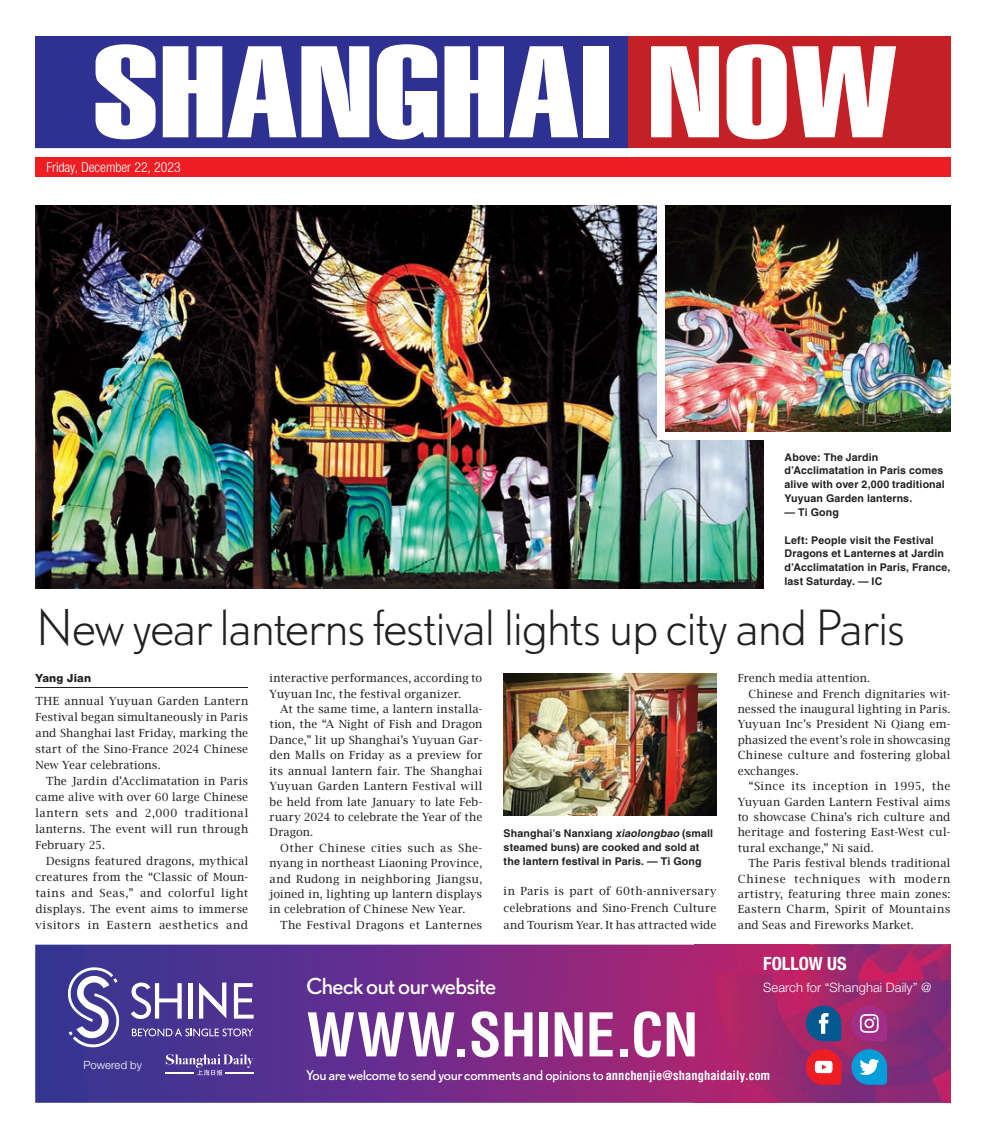
<style>
.page{position:relative;width:986px;height:1138px;background:#fff}
.page>*{position:absolute;margin:0;border:0;box-sizing:border-box;transform-origin:0 0}
.t1{font:126.38px "Swiss 911 BT Extra Compressed";color:#fff;scale:1.42 1}
.t2{font:700 condensed 58.75px "Helvetica LT Std";letter-spacing:-.015em;color:#fff}
.t3{font:300 45px "DTL Nobel T";letter-spacing:-.05em;color:#231f20}
.t4{font:20.62px "DTL Nobel T";letter-spacing:-.04em;color:#fff}
.t5{font:700 condensed 18.25px "Helvetica Neue LT Std";color:#fff}
.t6{font:300 condensed 13.75px "Helvetica Neue LT Std";color:#fff}
.t7{font:13.38px "Arial Narrow";color:#fff}
.t8{font:300 13px "Helvetica Neue LT Std";letter-spacing:.005em;color:#fff}
.t9{font:12.5px "DTL Nobel T";letter-spacing:-.03em;color:#fff}
.t10{font:11.25px/15.4px "Lucida Bright";letter-spacing:.02em;color:#231f20;text-align:justify}
.t11{font:11.25px "Lucida Bright";letter-spacing:.04em;color:#231f20}
.t12{font:11.25px "Lucida Bright";letter-spacing:.055em;color:#231f20}
.t13{font:11.25px "Lucida Bright";color:#231f20}
.t14{font:300 11.25px "Helvetica Neue LT Std";color:#fff}
.t15{font:800 11.25px "Helvetica Neue LT Std";letter-spacing:.015em;color:#231f20}
.t16{font:700 10.62px/13.8px "Helvetica LT Std";letter-spacing:.01em;color:#231f20}
.s1{font-style:italic}
.s2{font-family:"Helvetica LT Std";font-weight:700;font-stretch:condensed}
</style>
<div class="page">
<div style="left:627px;top:36px;width:323px;height:112px;background:#c52026"></div>
<div style="left:35px;top:36px;width:592px;height:112px;background:#2e3092"></div>
<div style="left:35px;top:157px;width:915px;height:20px;background:#ee1d23"></div>
<svg style="left:35px;top:944px;width:659px;height:158px;background:#6e2e89"></svg>
<img style="left:694px;top:944px;width:256px;height:158px">
<svg style="left:132px;top:1028px;width:121px;height:8px"></svg>
<svg style="left:131px;top:982px;width:51px;height:36px"></svg>
<hr style="left:188px;top:983px;width:4px;height:35px;background:#fff">
<svg style="left:199px;top:982px;width:27px;height:36px"></svg>
<svg style="left:234px;top:983px;width:19px;height:35px"></svg>
<svg style="left:65px;top:967px;width:56px;height:80px"></svg>
<svg style="left:166px;top:1054px;width:87px;height:21px;background:#705ca7"></svg>
<hr style="left:225px;top:1072px;width:28px;height:2px;background:#fff">
<hr style="left:166px;top:1072px;width:28px;height:2px;background:#fff">
<svg style="left:805px;top:1005px;width:36px;height:36px"></svg>
<svg style="left:851px;top:1049px;width:35px;height:35px"></svg>
<svg style="left:851px;top:1005px;width:35px;height:36px"></svg>
<svg style="left:805px;top:1049px;width:36px;height:35px"></svg>
<img style="left:35px;top:205px;width:728px;height:383px">
<img style="left:503px;top:673px;width:213px;height:142px">
<hr style="left:35px;top:687px;width:213px;height:1px;background:#231f20">
<div style="left:657px;top:198px;width:168px;height:242px;background:#fff"></div>
<img style="left:665px;top:205px;width:285px;height:227px">
<h1 class="t1" style="left:93px;top:21px;width:569px">SHANGHAI NOW</h1>
<p class="t7" style="left:45px;top:154px;width:127px">Friday, December 1, 2017</p>
<p class="t6" style="left:46px;top:159px;width:136px">Friday, December 22, 2023</p>
<p class="t16" style="left:784px;top:450px;width:162px">Above: The Jardin d’Acclimatation in Paris comes alive with over 2,000 traditional<br>Yuyuan Garden lanterns.</p>
<p class="t16" style="left:784px;top:505px;width:56px">— Ti Gong</p>
<p class="t16" style="left:784px;top:533px;width:167px">Left: People visit the Festival<br>Dragons et Lanternes at Jardin d’Acclimatation in Paris, France, last Saturday. — IC</p>
<h3 class="t3" style="left:35px;top:598px;width:871px">New year lanterns festival lights up city and Paris</h3>
<p class="t15" style="left:35px;top:671px;width:57px">Yang Jian</p>
<p class="t10" style="left:35px;top:692px;width:214px;line-height:16px">The annual Yuyuan Garden Lantern Festival began simultaneously in Paris and Shanghai last Friday, marking the start of the Sino-France 2024 Chinese New Year celebrations.</p>
<p class="t10" style="left:35px;top:772px;width:214px;line-height:16px;text-indent:11px">The Jardin d’Acclimatation in Paris came alive with over 60 large Chinese lantern sets and 2,000 traditional lanterns. The event will run through February 25.</p>
<p class="t10" style="left:35px;top:852px;width:214px;line-height:16px;text-indent:11px">Designs featured dragons, mythical creatures from the “Classic of Moun&shy;tains and Seas,” and colorful light displays. The event aims to immerse visitors in eastern aesthetics and</p>
<p class="t14" style="left:83px;top:1058px;width:60px">Powered by</p>
<p class="t10" style="left:269px;top:670px;width:214px">interactive performances, according to<br>Yuyuan Inc, the festival organizer.</p>
<p class="t10" style="left:269px;top:701px;width:214px;text-indent:11px">At the same time, a lantern installa&shy;tion, the “A Night of Fish and Dragon Dance,” lit up Shanghai’s Yuyuan Gar&shy;den Malls on Friday as a preview for its annual lantern fair. The Shanghai Yuyuan Garden Lantern Festival will be held from late January to late Feb&shy;ruary 2024 to celebrate the Year of the Dragon.</p>
<p class="t10" style="left:269px;top:840px;width:214px;text-indent:11px">Other Chinese cities such as She&shy;nyang in northeast Liaoning Province, and Rudong in neighboring Jiangsu, joined in, lighting up lantern displays in celebration of Chinese New Year.</p>
<p class="t10" style="left:280px;top:917px;width:203px">The Festival Dragons et Lanternes</p>
<p class="t16" style="left:503px;top:826px;width:211px">Shanghai’s Nanxiang <span class="s1">xiaolongbao</span> (small steamed buns) are cooked and sold at the lantern festival in Paris. — Ti Gong</p>
<p class="t10" style="left:503px;top:882px;width:214px;line-height:16.9px">in Paris is part of 60th-anniversary celebrations and Sino-French Culture and Tourism Year. It has attracted wide</p>
<h3 class="t4" style="left:306px;top:971px;width:191px">Check out our website</h3>
<h2 class="t2" style="left:306px;top:998px;width:393px">www.shine.cn</h2>
<p class="t13" style="left:737px;top:671px;width:134px">French media attention.</p>
<p class="t10" style="left:748px;top:686px;width:203px">Chinese and French dignitaries wit-</p>
<p class="t10" style="left:737px;top:701px;width:214px">nessed the inaugural lighting in Paris.</p>
<p class="t10" style="left:737px;top:716px;width:214px">Yuyuan Inc’s President Ni Qiang em-</p>
<p class="t10" style="left:737px;top:732px;width:214px">phasized the event’s role in showcasing</p>
<p class="t10" style="left:737px;top:747px;width:214px">Chinese culture and fostering global</p>
<p class="t10" style="left:737px;top:763px;width:62px">exchanges.</p>
<p class="t10" style="left:748px;top:778px;width:203px">“Since its inception in 1995, the</p>
<p class="t10" style="left:737px;top:793px;width:214px">Yuyuan Garden Lantern Festival aims</p>
<p class="t10" style="left:737px;top:809px;width:214px">to showcase China’s rich culture and</p>
<p class="t10" style="left:737px;top:824px;width:214px">heritage and fostering east-West cul-</p>
<p class="t10" style="left:737px;top:840px;width:137px">tural exchange,” Ni said.</p>
<p class="t10" style="left:748px;top:855px;width:203px">The Paris festival blends traditional</p>
<p class="t12" style="left:737px;top:872px;width:214px">Chinese techniques with modern</p>
<p class="t10" style="left:737px;top:886px;width:214px">artistry, featuring three main zones:</p>
<p class="t11" style="left:737px;top:903px;width:214px">eastern Charm, Spirit of Mountains</p>
<p class="t10" style="left:737px;top:917px;width:178px">and Seas and Fireworks Market.</p>
<h3 class="t5" style="left:763px;top:952px;width:85px">FOLLOW US</h3>
<p class="t8" style="left:763px;top:979px;width:170px">Search for “Shanghai Daily” @</p>
<p class="t9" style="left:306px;top:1066px;width:465px">You are welcome to send your comments and opinions to <span class="s2">annchenjie@shanghaidaily.com</span></p>
</div>
